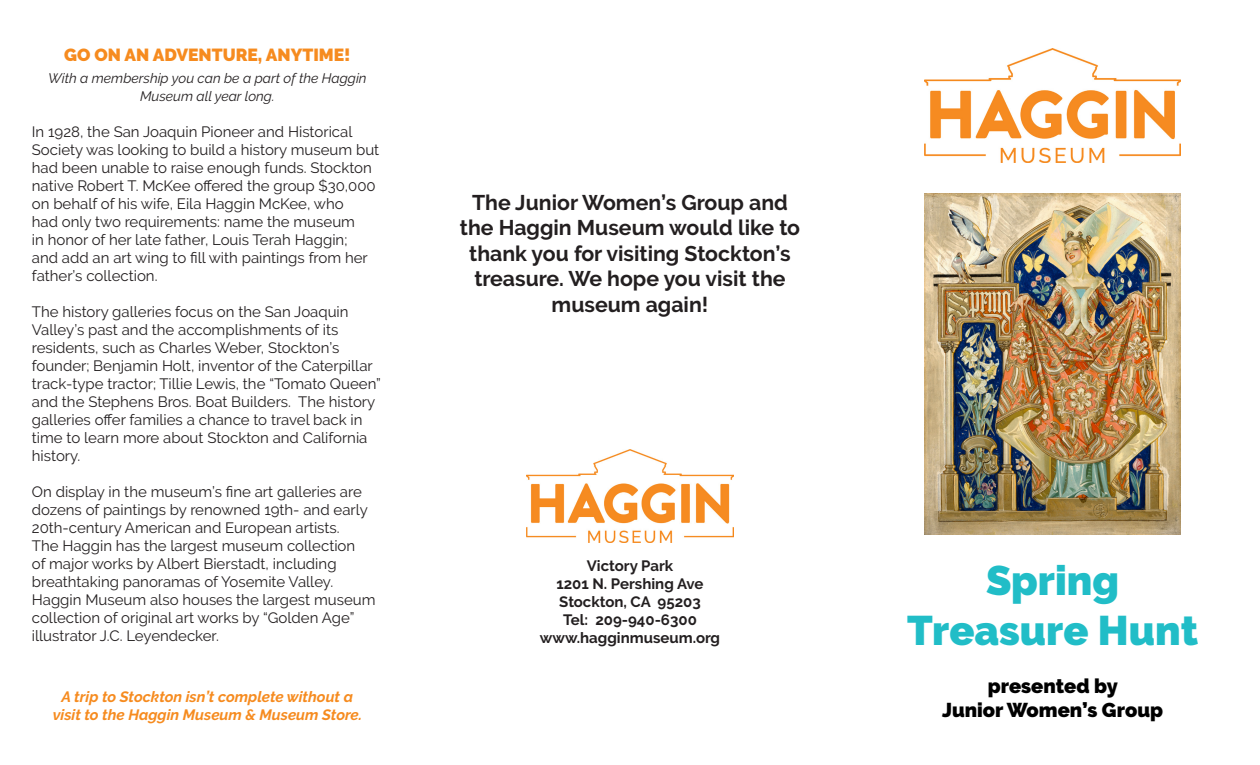
<style>
.page{position:relative;width:1260px;height:765px;background:#fff}
.page>*{position:absolute;margin:0;border:0;box-sizing:border-box;transform-origin:0 0}
.t1{font:900 41.25px "Raleway";color:#21bdc7}
.t2{font:700 21.25px/25.5px "Raleway";color:#231f20;text-align:center}
.t3{font:900 20px "Raleway";color:#000}
.t4{font:900 17.5px "Raleway";color:#f68b1f}
.t5{font:15px/18px "Raleway";color:#231f20}
.t6{font:700 15px "Raleway";color:#231f20}
.t7{font:italic 700 15px/18px "Raleway";color:#f68b1f;text-align:center}
.t8{font:italic 13.75px/18px "Raleway";color:#231f20;text-align:center}
</style>
<div class="page">
<img style="left:526px;top:449px;width:208px;height:93px">
<img style="left:924px;top:48px;width:257px;height:114px">
<img style="left:924px;top:193px;width:257px;height:342px">
<p class="t4" style="left:64px;top:45px;width:288px">GO ON AN ADVENTURE, ANYTIME!</p>
<p class="t8" style="left:48px;top:70px;width:320px">With a membership you can be a part of the Haggin<br>Museum all year long.</p>
<p class="t5" style="left:32px;top:123px;width:349px">In 1928, the San Joaquin Pioneer and Historical Society was looking to build a history museum but had been unable to raise enough funds. Stockton native Robert T. McKee offered the group $30,000 on behalf of his wife, Eila Haggin McKee, who<br>had only two requirements: name the museum<br>in honor of her late father, Louis Terah Haggin;<br>and add an art wing to fill with paintings from her father’s collection.</p>
<p class="t5" style="left:32px;top:303px;width:351px">The history galleries focus on the San Joaquin Valley’s past and the accomplishments of its residents, such as Charles Weber, Stockton’s founder; Benjamin Holt, inventor of the Caterpillar track-type tractor; Tillie Lewis, the “Tomato Queen” and the Stephens Bros. Boat Builders. The history galleries offer families a chance to travel back in time to learn more about Stockton and California history.</p>
<p class="t5" style="left:32px;top:483px;width:345px">On display in the museum’s fine art galleries are dozens of paintings by renowned 19th- and early 20th-century American and European artists.<br>The Haggin has the largest museum collection<br>of major works by Albert Bierstadt, including breathtaking panoramas of Yosemite Valley.<br>Haggin Museum also houses the largest museum collection of original art works by “Golden Age” illustrator J.C. Leyendecker.</p>
<p class="t7" style="left:53px;top:688px;width:311px">A trip to Stockton isn’t complete without a visit to the Haggin Museum &amp; Museum Store.</p>
<p class="t2" style="left:460px;top:190px;width:342px">The Junior Women’s Group and the Haggin Museum would like to thank you for visiting Stockton’s treasure. We hope you visit the museum again!</p>
<p class="t6" style="left:587px;top:558px;width:88px">Victory Park</p>
<p class="t6" style="left:556px;top:576px;width:149px">1201 N. Pershing Ave</p>
<p class="t6" style="left:559px;top:594px;width:143px">Stockton, CA 95203</p>
<p class="t6" style="left:563px;top:612px;width:135px">Tel: 209-940-6300</p>
<p class="t6" style="left:540px;top:630px;width:182px">www.hagginmuseum.org</p>
<p class="t1" style="left:986px;top:557px;width:135px">Spring</p>
<p class="t1" style="left:907px;top:606px;width:293px">Treasure Hunt</p>
<p class="t3" style="left:988px;top:674px;width:132px">presented by</p>
<p class="t3" style="left:942px;top:698px;width:222px">Junior Women’s Group</p>
</div>
